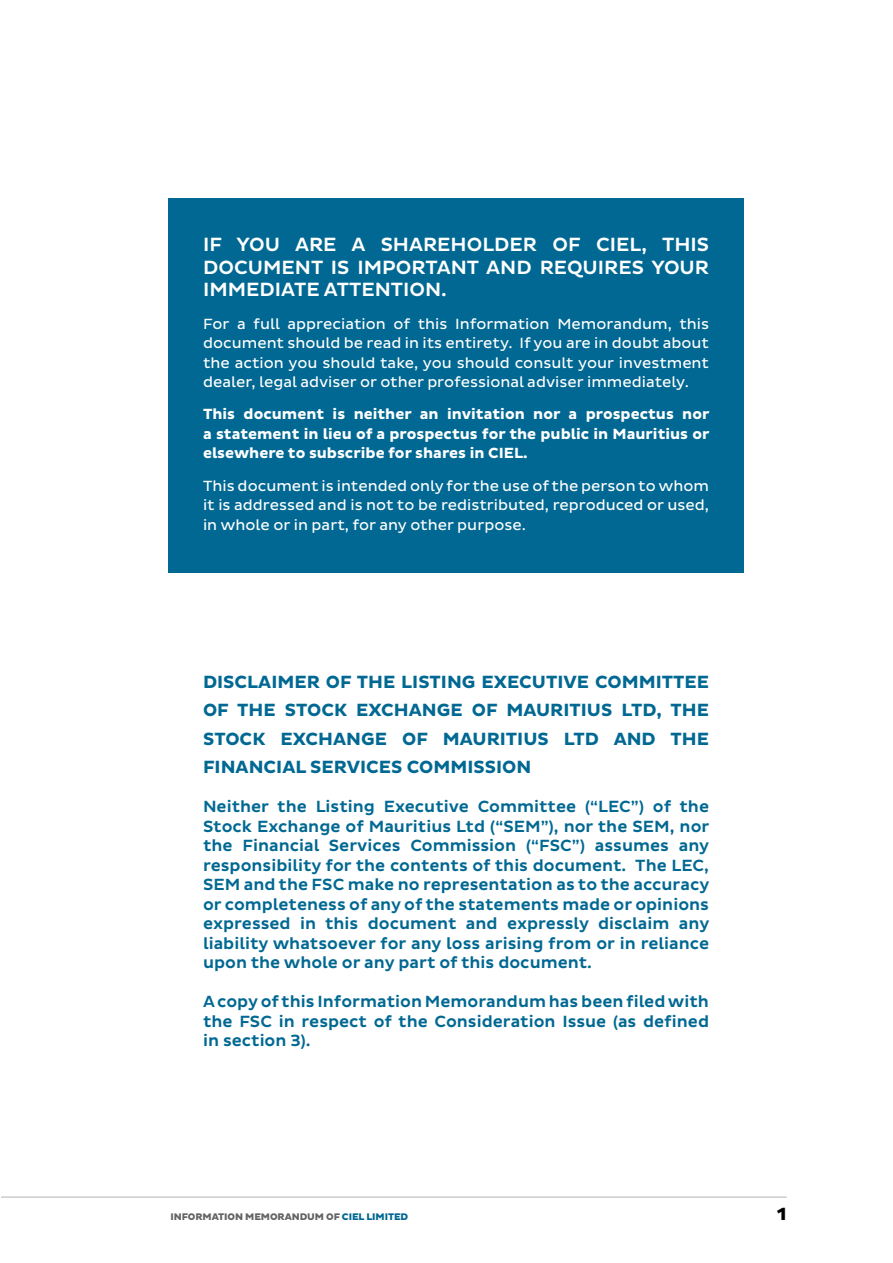
<style>
.page{position:relative;width:893px;height:1263px;background:#fff}
.page>*{position:absolute;margin:0;border:0;box-sizing:border-box;transform-origin:0 0}
.t1{font:500 19.5px/22.5px "Pluto Sans";color:#fff;text-align:justify}
.t2{font:700 18px/28.5px "Pluto Sans";color:#006892;text-align:justify}
.t3{font:800 18px "Pluto Sans";color:#000}
.t4{font:500 16.5px/19.5px "Pluto Sans";color:#006892;text-align:justify}
.t5{font:15px/19.5px "Pluto Sans";color:#fff;text-align:justify}
.t6{font:700 15px/19.5px "Pluto Sans";color:#fff;text-align:justify}
.t7{font:800 9.75px "Pluto Sans";letter-spacing:-.01em;color:#636466}
.s1{color:#006892}
</style>
<div class="page">
<hr style="left:0;top:1197px;width:787px;height:1px;background:#b1b4b6">
<div style="left:169px;top:198px;width:575px;height:375px;background:#006892"></div>
<p class="t1" style="left:203px;top:234px;width:508px">IF YOU ARE A SHAREHOLDER OF CIEL, THIS DOCUMENT IS IMPORTANT AND REQUIRES YOUR IMMEDIATE ATTENTION.</p>
<p class="t5" style="left:203px;top:314px;width:507px">For a full appreciation of this Information Memorandum, this document should be read in its entirety. If you are in doubt about the action you should take, you should consult your investment dealer, legal adviser or other professional adviser immediately.</p>
<p class="t6" style="left:203px;top:405px;width:508px">This document is neither an invitation nor a prospectus nor a statement in lieu of a prospectus for the public in Mauritius or elsewhere to subscribe for shares in CIEL.</p>
<p class="t5" style="left:203px;top:476px;width:507px">This document is intended only for the use of the person to whom it is addressed and is not to be redistributed, reproduced or used, in whole or in part, for any other purpose.</p>
<p class="t2" style="left:203px;top:668px;width:507px">DISCLAIMER OF THE LISTING EXECUTIVE COMMITTEE OF THE STOCK EXCHANGE OF MAURITIUS LTD, THE STOCK EXCHANGE OF MAURITIUS LTD AND THE FINANCIAL SERVICES COMMISSION</p>
<p class="t4" style="left:203px;top:797px;width:508px">Neither the Listing Executive Committee (“LEC”) of the Stock Exchange of Mauritius Ltd (“SEM”), nor the SEM, nor the Financial Services Commission (“FSC”) assumes any responsibility for the contents of this document. The LEC, SEM and the FSC make no representation as to the accuracy or completeness of any of the statements made or opinions expressed in this document and expressly disclaim any liability whatsoever for any loss arising from or in reliance upon the whole or any part of this document.</p>
<p class="t4" style="left:203px;top:992px;width:508px">A copy of this Information Memorandum has been filed with the FSC in respect of the Consideration Issue (as defined in section 3).</p>
<p class="t7" style="left:171px;top:1211px;width:239px">INFORMATION MEMORANDUM OF <span class="s1">CIEL LIMITED</span></p>
<p class="t3" style="left:777px;top:1204px;width:11px">1</p>
</div>
